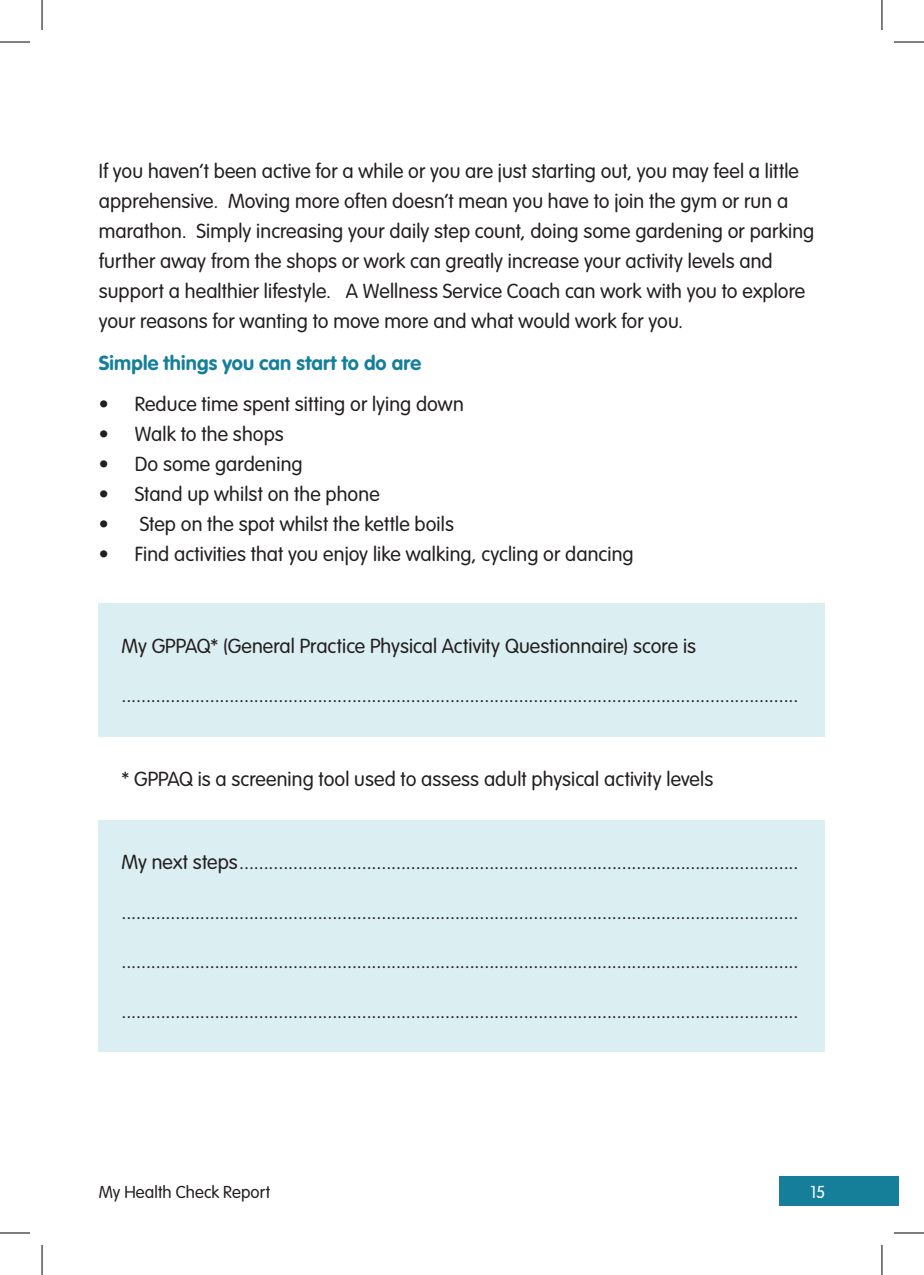
<style>
.page{position:relative;width:924px;height:1275px;background:#fff}
.page>*{position:absolute;margin:0;border:0;box-sizing:border-box;transform-origin:0 0}
.t1{font:300 20px/30px "VAG Rounded Std";letter-spacing:.005em;color:#231f20}
.t2{font:700 20px "VAG Rounded Std";letter-spacing:.01em;color:#157f9a}
.t3{font:300 17px "VAG Rounded Std";letter-spacing:.005em;color:#231f20}
.t4{font:300 17px "VAG Rounded Std";color:#fff}
</style>
<div class="page">
<div style="left:779px;top:1176px;width:119px;height:30px;background:#157f9a"></div>
<div style="left:99px;top:820px;width:725px;height:66px;background:#dbeef1"></div>
<div style="left:99px;top:886px;width:725px;height:49px;background:#dbeef1"></div>
<div style="left:99px;top:935px;width:725px;height:50px;background:#dbeef1"></div>
<div style="left:99px;top:985px;width:725px;height:66px;background:#dbeef1"></div>
<div style="left:99px;top:603px;width:725px;height:67px;background:#dbeef1"></div>
<div style="left:99px;top:670px;width:725px;height:66px;background:#dbeef1"></div>
<hr style="left:0;top:42px;width:30px;height:1px;background:#000">
<hr style="left:893px;top:42px;width:30px;height:1px;background:#000">
<hr style="left:0;top:1232px;width:30px;height:1px;background:#000">
<hr style="left:893px;top:1232px;width:30px;height:1px;background:#000">
<hr style="left:42px;top:0;width:1px;height:30px;background:#000">
<hr style="left:42px;top:1245px;width:1px;height:30px;background:#000">
<hr style="left:881px;top:0;width:1px;height:30px;background:#000">
<hr style="left:881px;top:1245px;width:1px;height:30px;background:#000">
<p class="t1" style="left:99px;top:157px;width:716px">If you haven’t been active for a while or you are just starting out, you may feel a little apprehensive. Moving more often doesn’t mean you have to join the gym or run a marathon. Simply increasing your daily step count, doing some gardening or parking further away from the shops or work can greatly increase your activity levels and support a healthier lifestyle. A Wellness Service Coach can work with you to explore your reasons for wanting to move more and what would work for you.</p>
<p class="t2" style="left:99px;top:351px;width:324px">Simple things you can start to do are</p>
<p class="t1" style="left:99px;top:389px;width:366px">• Reduce time spent sitting or lying down</p>
<p class="t1" style="left:99px;top:419px;width:186px">• Walk to the shops</p>
<p class="t1" style="left:99px;top:449px;width:205px">• Do some gardening</p>
<p class="t1" style="left:99px;top:479px;width:282px">• Stand up whilst on the phone</p>
<p class="t1" style="left:99px;top:509px;width:356px">• Step on the spot whilst the kettle boils</p>
<p class="t1" style="left:99px;top:539px;width:536px">• Find activities that you enjoy like walking, cycling or dancing</p>
<p class="t1" style="left:121px;top:631px;width:575px">My GPPAQ* (General Practice Physical Activity Questionnaire) score is</p>
<p class="t1" style="left:121px;top:681px;width:678px">..........................................................................................................................................</p>
<p class="t1" style="left:121px;top:764px;width:593px">* GPPAQ is a screening tool used to assess adult physical activity levels</p>
<p class="t1" style="left:121px;top:848px;width:678px">My next steps..................................................................................................................</p>
<p class="t1" style="left:121px;top:897px;width:678px">..........................................................................................................................................</p>
<p class="t1" style="left:121px;top:947px;width:678px">..........................................................................................................................................</p>
<p class="t1" style="left:121px;top:996px;width:678px">..........................................................................................................................................</p>
<p class="t3" style="left:99px;top:1182px;width:173px">My Health Check Report</p>
<p class="t4" style="left:810px;top:1182px;width:16px">15</p>
</div>
